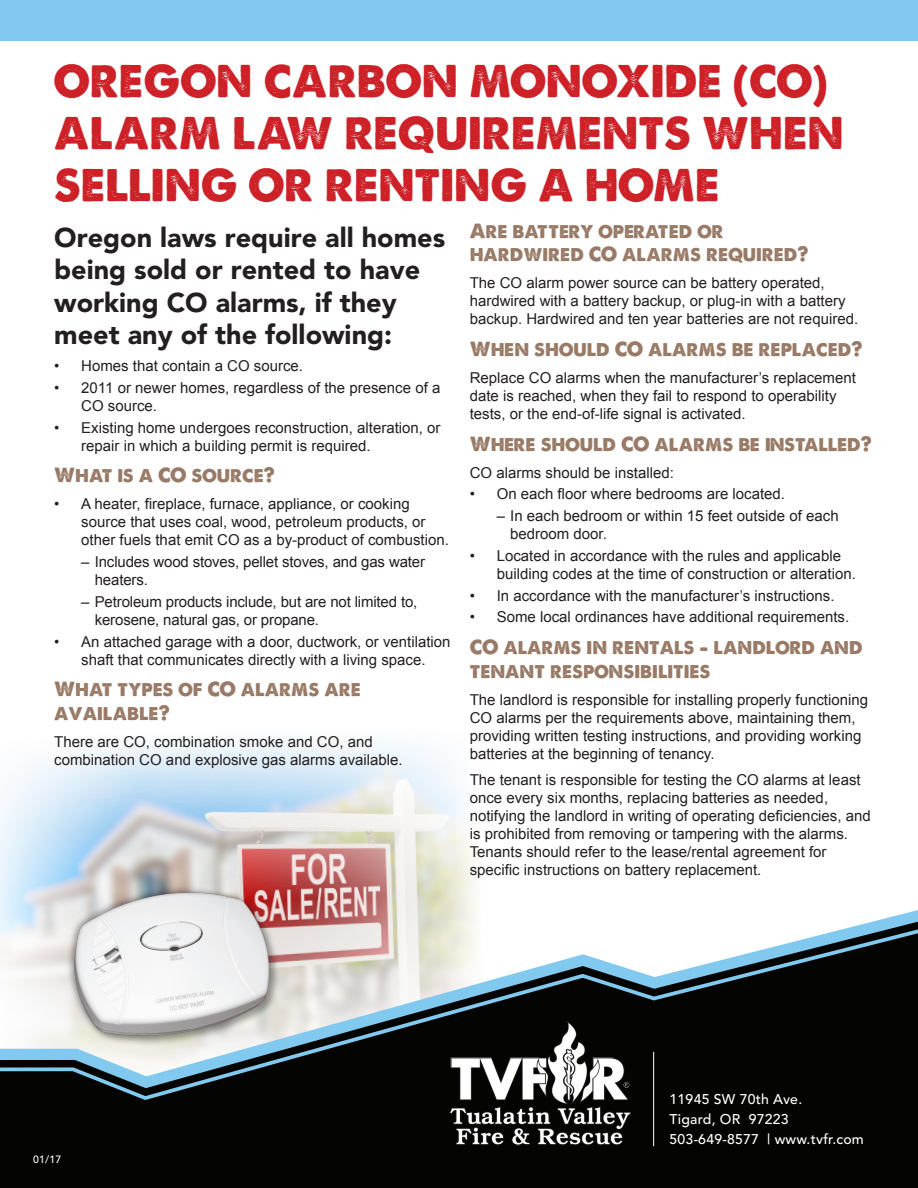
<style>
.page{position:relative;width:918px;height:1188px;background:#fff}
.page>*{position:absolute;margin:0;border:0;box-sizing:border-box;transform-origin:0 0}
.t1{font:43.5px/52.2px "A Loveof Thunder";color:#cd2027}
.Heading_Two{font:900 27px/32.4px "Avenir";color:#231f20}
.Heading_Four{font:19.5px/23.4px "A Loveof Thunder";color:#987965}
.Body{font:15px/18px "Arial";color:#231f20}
.Logo_Contact_info{font:500 14.1px "Avenir";letter-spacing:.015em;color:#fff}
.Logo_Contact_info-2{font:500 10.5px "Avenir";color:#fff}
</style>
<div class="page">
<img style="left:0;top:741px;width:475px;height:150px">
<div style="left:0;top:1103px;width:918px;height:85px;background:#040503"></div>
<div style="left:0;top:1094px;width:918px;height:9px;background:#040503"></div>
<svg style="left:0;top:891px;width:918px;height:203px"></svg>
<div style="left:0;top:0;width:918px;height:40px;background:#81c9ef"></div>
<img style="left:0;top:859px;width:302px;height:224px">
<img style="left:443px;top:1020px;width:195px;height:131px">
<hr style="left:653px;top:1052px;width:1px;height:94px;background:#fff">
<p class="t1" style="left:54px;top:55px;width:791px">OREGON CARBON MONOXIDE (CO)<br>ALARM LAW REQUIREMENTS WHEN<br>SELLING OR RENTING A HOME</p>
<p class="Heading_Two" style="left:54px;top:221px;width:392px">Oregon laws require all homes being sold or rented to have working CO alarms, if they meet any of the following:</p>
<p class="Body" style="left:54px;top:357px;width:250px">• Homes that contain a CO source.</p>
<p class="Body" style="left:81px;top:379px;width:361px;text-indent:-27px">• 2011 or newer homes, regardless of the presence of a<br>CO source.</p>
<p class="Body" style="left:81px;top:418px;width:361px;text-indent:-27px">• Existing home undergoes reconstruction, alteration, or repair in which a building permit is required.</p>
<p class="Heading_Four" style="left:54px;top:463px;width:222px">What is a CO source?</p>
<p class="Body" style="left:81px;top:495px;width:369px;text-indent:-27px">• A heater, fireplace, furnace, appliance, or cooking source that uses coal, wood, petroleum products, or other fuels that emit CO as a by-product of combustion.</p>
<p class="Body" style="left:95px;top:553px;width:332px;text-indent:-14px">– Includes wood stoves, pellet stoves, and gas water heaters.</p>
<p class="Body" style="left:95px;top:593px;width:324px;text-indent:-14px">– Petroleum products include, but are not limited to, kerosene, natural gas, or propane.</p>
<p class="Body" style="left:54px;top:632px;width:398px;text-align:center">• An attached garage with a door, ductwork, or ventilation shaft that communicates directly with a living space.</p>
<p class="Heading_Four" style="left:54px;top:678px;width:308px">What types of CO alarms are available?</p>
<p class="Body" style="left:54px;top:733px;width:350px">There are CO, combination smoke and CO, and combination CO and explosive gas alarms available.</p>
<p class="Heading_Four" style="left:470px;top:219px;width:340px">Are battery operated or hardwired CO alarms required?</p>
<p class="Body" style="left:470px;top:274px;width:390px">The CO alarm power source can be battery operated, hardwired with a battery backup, or plug-in with a battery backup. Hardwired and ten year batteries are not required.</p>
<p class="Heading_Four" style="left:470px;top:337px;width:394px">When should CO alarms be replaced?</p>
<p class="Body" style="left:470px;top:369px;width:388px">Replace CO alarms when the manufacturer’s replacement date is reached, when they fail to respond to operability tests, or the end-of-life signal is activated.</p>
<p class="Heading_Four" style="left:470px;top:432px;width:403px">Where should CO alarms be installed?</p>
<p class="Body" style="left:470px;top:463px;width:206px">CO alarms should be installed:</p>
<p class="Body" style="left:470px;top:485px;width:317px">• On each floor where bedrooms are located.</p>
<p class="Body" style="left:510px;top:507px;width:330px;text-indent:-14px">– In each bedroom or within 15 feet outside of each bedroom door.</p>
<p class="Body" style="left:497px;top:547px;width:361px;text-indent:-27px">• Located in accordance with the rules and applicable building codes at the time of construction or alteration.</p>
<p class="Body" style="left:470px;top:587px;width:366px">• In accordance with the manufacturer’s instructions.</p>
<p class="Body" style="left:470px;top:608px;width:381px">• Some local ordinances have additional requirements.</p>
<p class="Heading_Four" style="left:470px;top:635px;width:394px">CO alarms in rentals – landlord and tenant responsibilities</p>
<p class="Body" style="left:470px;top:690px;width:400px">The landlord is responsible for installing properly functioning CO alarms per the requirements above, maintaining them, providing written testing instructions, and providing working batteries at the beginning of tenancy.</p>
<p class="Body" style="left:470px;top:771px;width:403px">The tenant is responsible for testing the CO alarms at least once every six months, replacing batteries as needed, notifying the landlord in writing of operating deficiencies, and is prohibited from removing or tampering with the alarms.<br>Tenants should refer to the lease/rental agreement for specific instructions on battery replacement.</p>
<p class="Logo_Contact_info-2" style="left:33px;top:1153px;width:30px">01/17</p>
<p class="Logo_Contact_info" style="left:670px;top:1091px;width:134px">11945 SW 70th Ave.</p>
<p class="Logo_Contact_info" style="left:670px;top:1111px;width:121px">Tigard, OR 97223</p>
<p class="Logo_Contact_info" style="left:670px;top:1131px;width:196px">503-649-8577 | www.tvfr.com</p>
</div>
